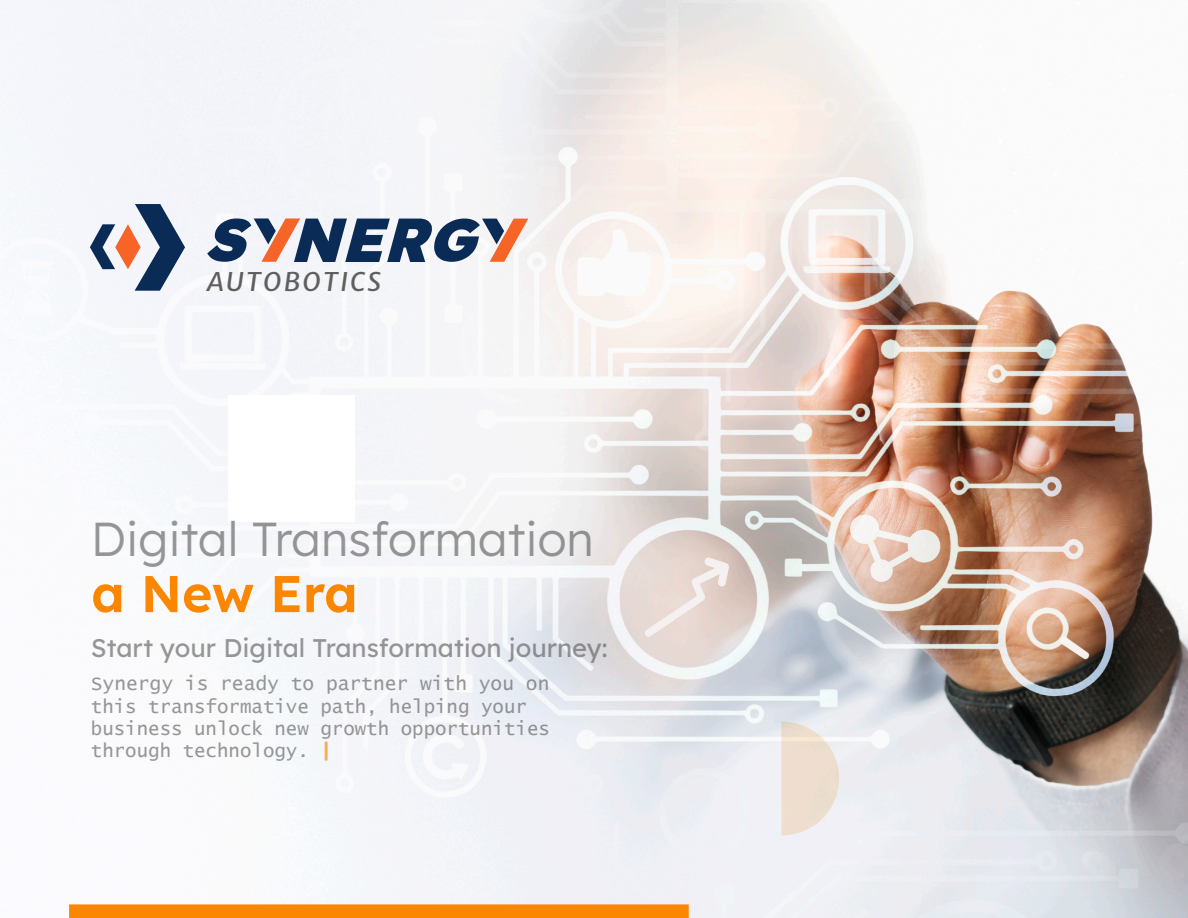
<style>
.page{position:relative;width:1188px;height:918px;background:#fff}
.page>*{position:absolute;margin:0;border:0;box-sizing:border-box;transform-origin:0 0}
.t1{font:600 51.6px "Lexend";letter-spacing:-.005em;color:#fb8700}
.t2{font:300 47.55px "Lexend";color:rgb(95 95 95/.65)}
.t3{font:25.5px "Lexend";color:rgb(95 95 95/.65)}
.t4{font:italic 25.5px "Merriweather Sans";letter-spacing:.085em;color:#5f5f5f;scale:1.06 1}
.t5{font:19.5px "Lucida Console";color:rgb(95 95 95/.65)}
.t6{font:19.05px/22.2px "Lucida Console";color:rgb(95 95 95/.65)}
.s1{color:#fb8700}
</style>
<div class="page">
<img style="left:0;top:0;width:1188px;height:918px">
<div style="left:228px;top:395px;width:127px;height:127px;background:#fff"></div>
<svg style="left:781px;top:722px;width:58px;height:113px;background:#ede1d6"></svg>
<svg style="left:90px;top:204px;width:95px;height:87px"></svg>
<svg style="left:207px;top:218px;width:321px;height:44px"></svg>
<div style="left:69px;top:904px;width:620px;height:14px;background:#fb8700;border:2px solid #fb8700"></div>
<h3 class="t4" style="left:207px;top:259px;width:166px">AUTOBOTICS</h3>
<h2 class="t2" style="left:91px;top:505px;width:505px">Digital Transformation</h2>
<h1 class="t1" style="left:91px;top:556px;width:268px">a New Era</h1>
<h3 class="t3" style="left:91px;top:630px;width:518px">Start your Digital Transformation journey:</h3>
<p class="t5" style="left:91px;top:675px;width:460px">Synergy is ready to partner with you on</p>
<p class="t6" style="left:91px;top:696px;width:461px">this transformative path, helping your business unlock new growth opportunities through technology. <span class="s1">|</span></p>
</div>
